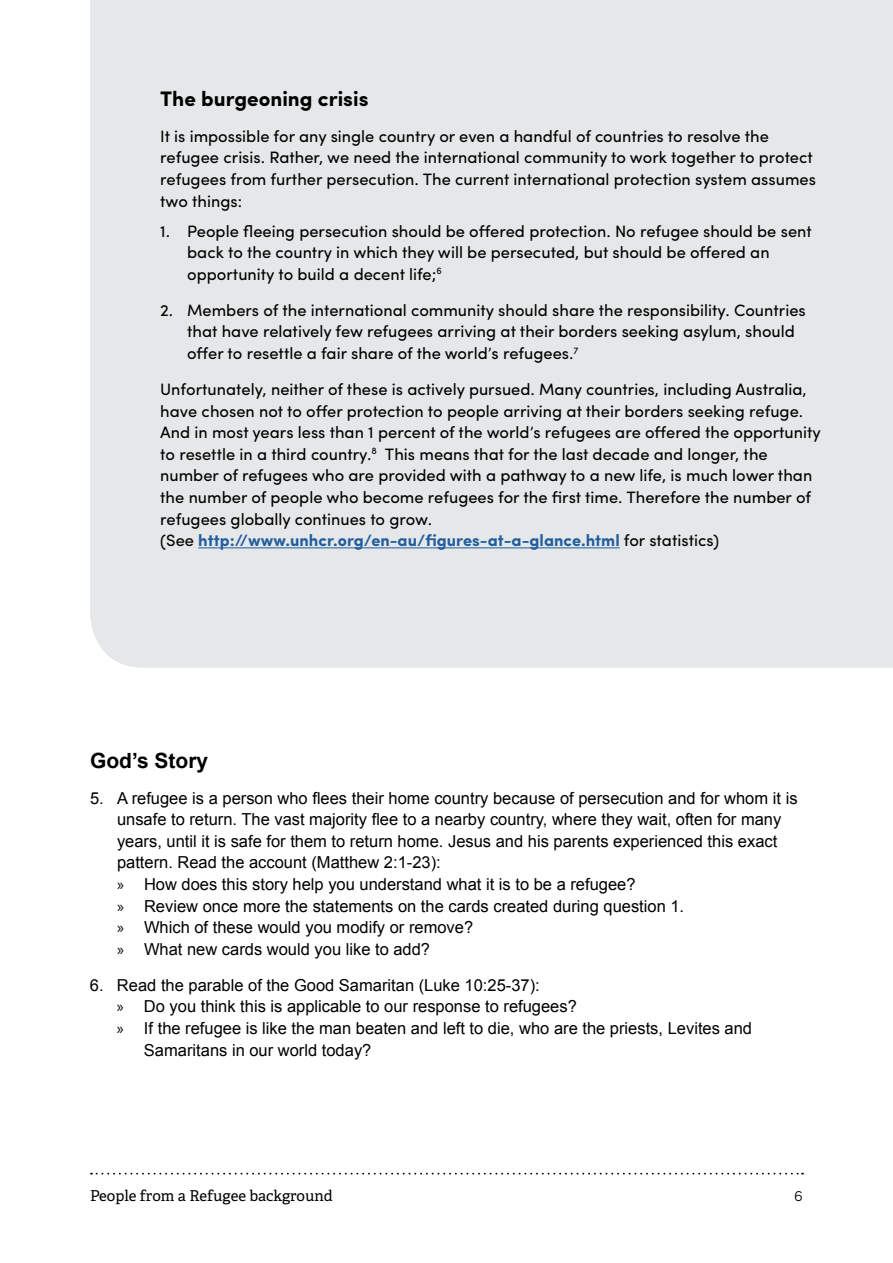
<style>
.page{position:relative;width:893px;height:1263px;background:#fff}
.page>*{position:absolute;margin:0;border:0;box-sizing:border-box;transform-origin:0 0}
.t1{font:700 21px "Sofia Pro";color:#000}
.t2{font:700 21px "Arial";color:#000}
.t3{font:16.5px/21.6px "Sofia Pro";color:#000}
.t4{font:16.5px/21.6px "Arial";color:#000}
.t5{font:15px "Adelle";color:#000}
.t6{font:300 15px "Sofia Pro";color:#000}
.s1{font-weight:700;color:#215e9e}
.s2{font-family:"Myriad Pro"}
</style>
<div class="page">
<svg style="left:91px;top:1173px;width:712px;height:1px"></svg>
<div style="left:90px;top:0;width:803px;height:668px;background:#e6e7e8"></div>
<hr style="left:198px;top:547px;width:422px;height:1px;background:#215e9e">
<p class="t1" style="left:160px;top:82px;width:210px">The burgeoning crisis</p>
<p class="t3" style="left:160px;top:124px;width:657px">It is impossible for any single country or even a handful of countries to resolve the refugee crisis. Rather, we need the international community to work together to protect refugees from further persecution. The current international protection system assumes two things:</p>
<p class="t3" style="left:187px;top:219px;width:626px;text-indent:-27px">1. People fleeing persecution should be offered protection. No refugee should be sent back to the country in which they will be persecuted, but should be offered an opportunity to build a decent life;<sup>6</sup></p>
<p class="t3" style="left:187px;top:298px;width:620px;text-indent:-27px">2. Members of the international community should share the responsibility. Countries that have relatively few refugees arriving at their borders seeking asylum, should offer to resettle a fair share of the world’s refugees.<sup>7</sup></p>
<p class="t3" style="left:160px;top:377px;width:662px">Unfortunately, neither of these is actively pursued. Many countries, including Australia, have chosen not to offer protection to people arriving at their borders seeking refuge.<br>And in most years less than 1 percent of the world’s refugees are offered the opportunity to resettle in a third country.<sup>8</sup> This means that for the last decade and longer, the number of refugees who are provided with a pathway to a new life, is much lower than the number of people who become refugees for the first time. Therefore the number of refugees globally continues to grow.<br>(See <span class="s1">http://www.unhcr.org/en-au/figures-at-a-glance.html</span> for statistics)</p>
<p class="t2" style="left:90px;top:746px;width:120px">God’s Story</p>
<p class="t4" style="left:117px;top:787px;width:682px;text-indent:-27px">5. A refugee is a person who flees their home country because of persecution and for whom it is unsafe to return. The vast majority flee to a nearby country, where they wait, often for many years, until it is safe for them to return home. Jesus and his parents experienced this exact pattern. Read the account (Matthew 2:1-23):<br><span class="s2">»</span> How does this story help you understand what it is to be a refugee?<br><span class="s2">»</span> Review once more the statements on the cards created during question 1.<br><span class="s2">»</span> Which of these would you modify or remove?<br><span class="s2">»</span> What new cards would you like to add?</p>
<p class="t4" style="left:90px;top:974px;width:451px">6. Read the parable of the Good Samaritan (Luke 10:25-37):</p>
<p class="t4" style="left:117px;top:996px;width:461px"><span class="s2">»</span> Do you think this is applicable to our response to refugees?</p>
<p class="t4" style="left:117px;top:1018px;width:637px"><span class="s2">»</span> If the refugee is like the man beaten and left to die, who are the priests, Levites and</p>
<p class="t4" style="left:144px;top:1039px;width:229px">Samaritans in our world today?</p>
<p class="t5" style="left:90px;top:1184px;width:244px">People from a Refugee background</p>
<p class="t6" style="left:794px;top:1184px;width:10px">6</p>
</div>
